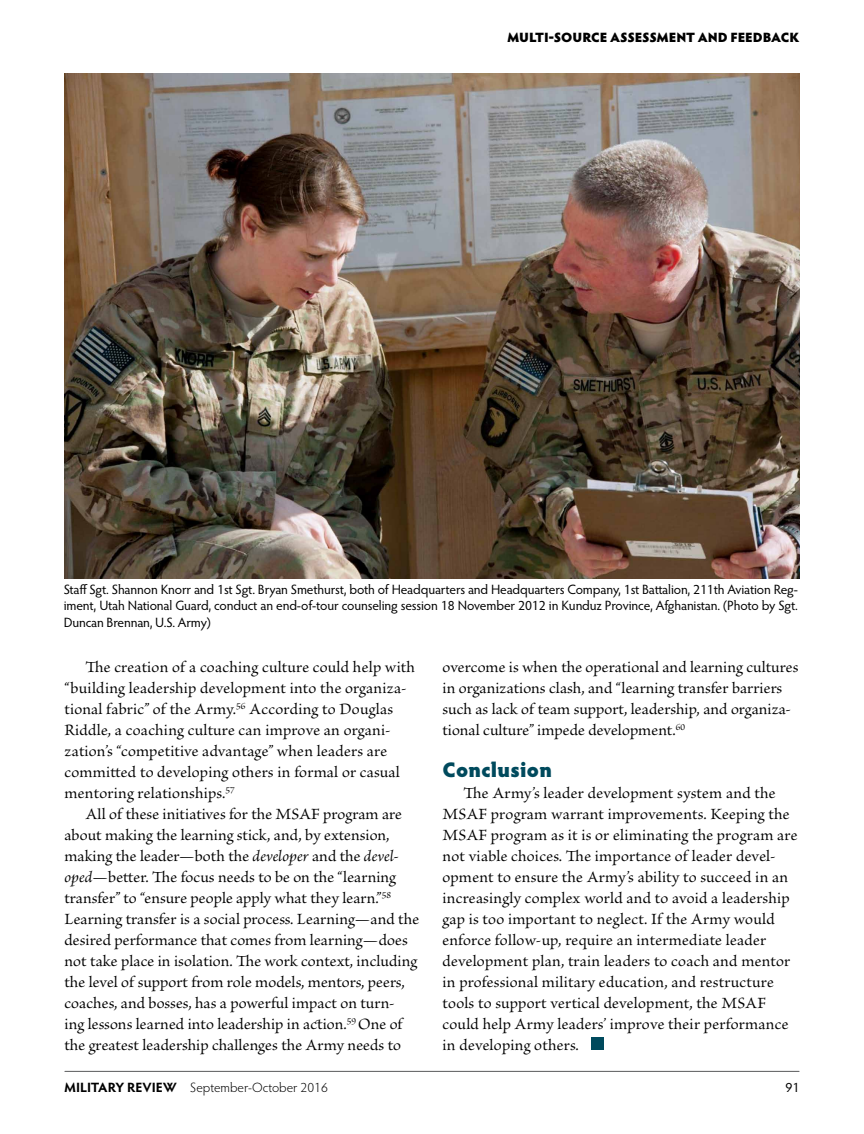
<style>
.page{position:relative;width:864px;height:1134px;background:#fff}
.page>*{position:absolute;margin:0;border:0;box-sizing:border-box;transform-origin:0 0}
.t1{font:900 21px "Hypatia Sans Pro";letter-spacing:.01em;color:#004a5d}
.t2{font:16.5px/21px "Brioso Pro";letter-spacing:.01em;color:#000}
.t3{font:13.5px/16.5px "Hypatia Sans Pro";letter-spacing:-.015em;color:#000;text-align:justify}
.t4{font:300 13.5px "Hypatia Sans Pro";color:#000}
.t5{font:900 13.5px "Hypatia Sans Pro";letter-spacing:-.01em;color:#000}
.s1{font-style:italic}
.s2{font-weight:700}
</style>
<div class="page">
<hr style="left:65px;top:1071px;width:734px;height:1px;background:#58595b">
<div style="left:591px;top:1037px;width:13px;height:13px;background:#004a5d"></div>
<img style="left:64px;top:74px;width:736px;height:505px">
<p class="t5" style="left:508px;top:27px;width:293px">MULTI-SOURCE ASSESSMENT AND FEEDBACK</p>
<p class="t3" style="left:64px;top:580px;width:736px">Staff Sgt. Shannon Knorr and 1st Sgt. Bryan Smethurst, both of Headquarters and Headquarters Company, 1st Battalion, 211th Aviation Reg&shy;iment, Utah National Guard, conduct an end-of-tour counseling session 18 November 2012 in Kunduz Province, Afghanistan. (Photo by Sgt.<br>Duncan Brennan, U.S. Army)</p>
<p class="t2" style="left:64px;top:657px;width:352px;text-indent:21px">The creation of a coaching culture could help with “building leadership development into the organiza&shy;tional fabric” of the Army.<sup>56</sup> According to Douglas Riddle, a coaching culture can improve an organi&shy;zation’s “competitive advantage” when leaders are committed to developing others in formal or casual mentoring relationships.<sup>57</sup></p>
<p class="t2" style="left:64px;top:804px;width:356px;text-indent:21px">All of these initiatives for the MSAF program are about making the learning stick, and, by extension, making the leader—both the <span class="s1">developer</span> and the <span class="s1">devel&shy;oped</span>—better. The focus needs to be on the “learning transfer” to “ensure people apply what they learn.”<sup>58<br></sup>Learning transfer is a social process. Learning—and the desired performance that comes from learning—does not take place in isolation. The work context, including the level of support from role models, mentors, peers, coaches, and bosses, has a powerful impact on turn-<br>ing lessons learned into leadership in action.<sup>59</sup> One of the greatest leadership challenges the Army needs to</p>
<p class="t2" style="left:442px;top:657px;width:357px">overcome is when the operational and learning cultures in organizations clash, and “learning transfer barriers such as lack of team support, leadership, and organiza&shy;tional culture” impede development.<sup>60</sup></p>
<p class="t1" style="left:442px;top:754px;width:111px">Conclusion</p>
<p class="t2" style="left:442px;top:783px;width:356px;text-indent:21px">The Army’s leader development system and the MSAF program warrant improvements. Keeping the MSAF program as it is or eliminating the program are not viable choices. The importance of leader devel&shy;opment to ensure the Army’s ability to succeed in an increasingly complex world and to avoid a leadership gap is too important to neglect. If the Army would enforce follow-up, require an intermediate leader development plan, train leaders to coach and mentor in professional military education, and restructure tools to support vertical development, the MSAF could help Army leaders’ improve their performance in developing others.</p>
<p class="t4" style="left:64px;top:1079px;width:265px"><span class="s2">MILITARY REVIEW</span> September-October 2016</p>
<p class="t3" style="left:786px;top:1079px;width:15px">91</p>
</div>
